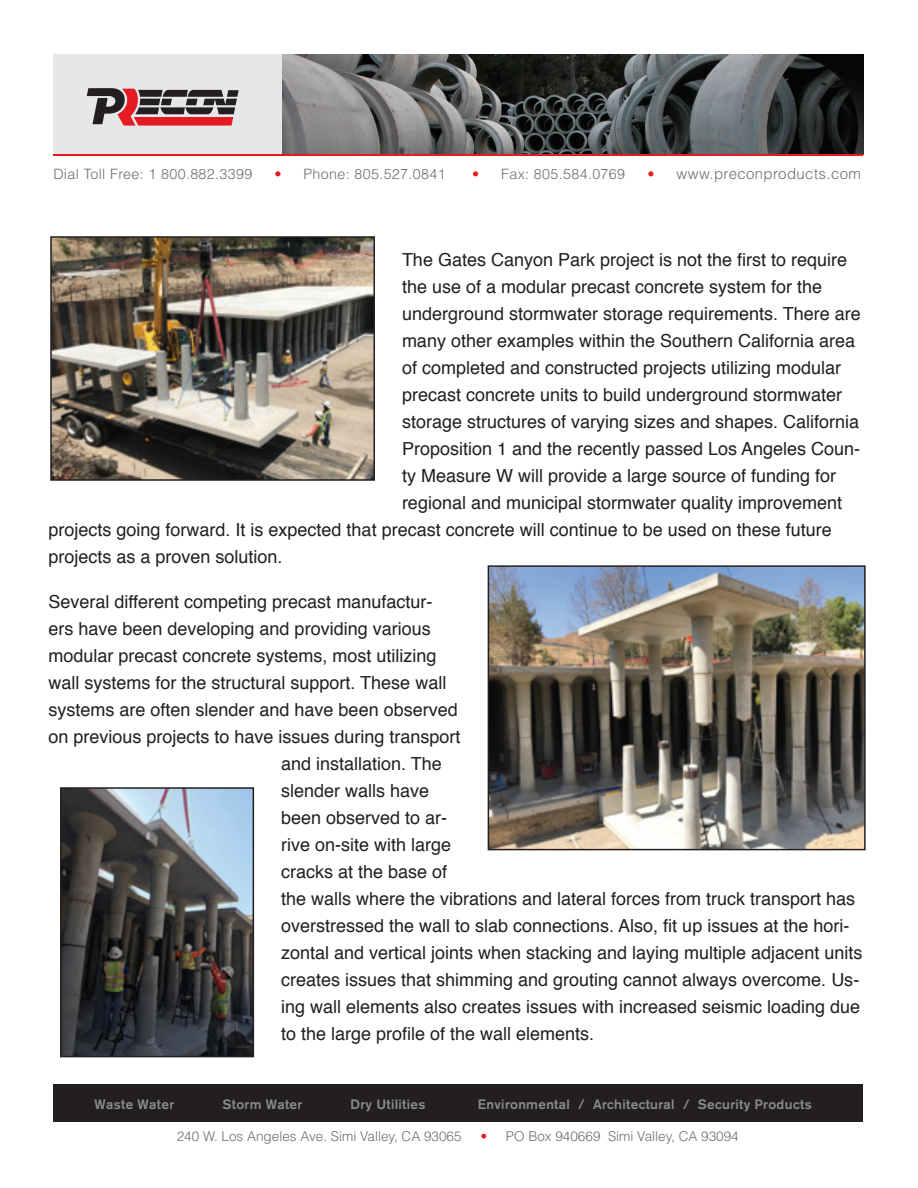
<style>
.page{position:relative;width:918px;height:1188px;background:#fff}
.page>*{position:absolute;margin:0;border:0;box-sizing:border-box;transform-origin:0 0}
.t1{font:18px "Helvetica";color:#231f20}
.t2{font:300 15px "Helvetica";letter-spacing:.025em;color:#6c6d70}
.t3{font:300 14.25px "Helvetica";letter-spacing:.025em;color:#6c6d70}
.t4{font:500 13.5px "Akzidenz Grotesk BE";letter-spacing:.025em;color:#8a8c8f}
.t5{font:300 13.5px "Helvetica";color:#6c6d70}
.s1{color:#e51a23}
.s2{font-size:14.25px;color:#e51a23}
</style>
<div class="page">
<img style="left:282px;top:54px;width:581px;height:100px">
<div style="left:53px;top:1084px;width:810px;height:38px;background:#231f20"></div>
<div style="left:53px;top:54px;width:229px;height:100px;background:#e6e7e9"></div>
<svg style="left:87px;top:88px;width:152px;height:38px"></svg>
<hr style="left:53px;top:154px;width:810px;height:2px;background:#e51a23">
<img style="left:53px;top:239px;width:319px;height:239px">
<div style="left:50px;top:236px;width:325px;height:245px;border:2px solid #231f20"></div>
<img style="left:491px;top:568px;width:372px;height:279px">
<div style="left:488px;top:565px;width:378px;height:285px;border:2px solid #231f20"></div>
<img style="left:63px;top:790px;width:188px;height:264px">
<div style="left:60px;top:787px;width:194px;height:270px;border:2px solid #231f20"></div>
<p class="t3" style="left:53px;top:165px;width:201px">Dial Toll Free: 1 800.882.3399</p>
<p class="t3" style="left:274px;top:165px;width:173px"><span class="s1">•</span> Phone: 805.527.0841</p>
<p class="t3" style="left:472px;top:165px;width:155px"><span class="s1">•</span> Fax: 805.584.0769</p>
<p class="t2" style="left:647px;top:164px;width:215px"><span class="s2">•</span> www.preconproducts.com</p>
<p class="t1" style="left:402px;top:245px;width:447px">The Gates Canyon Park project is not the first to require</p>
<p class="t1" style="left:402px;top:272px;width:422px">the use of a modular precast concrete system for the</p>
<p class="t1" style="left:402px;top:299px;width:460px">underground stormwater storage requirements. There are</p>
<p class="t1" style="left:402px;top:326px;width:455px">many other examples within the Southern California area</p>
<p class="t1" style="left:402px;top:353px;width:441px">of completed and constructed projects utilizing modular</p>
<p class="t1" style="left:402px;top:380px;width:442px">precast concrete units to build underground stormwater</p>
<p class="t1" style="left:402px;top:407px;width:459px">storage structures of varying sizes and shapes. California</p>
<p class="t1" style="left:402px;top:434px;width:460px">Proposition 1 and the recently passed Los Angeles Coun-</p>
<p class="t1" style="left:402px;top:461px;width:436px">ty Measure W will provide a large source of funding for</p>
<p class="t1" style="left:402px;top:488px;width:442px">regional and municipal stormwater quality improvement</p>
<p class="t1" style="left:49px;top:515px;width:785px">projects going forward. It is expected that precast concrete will continue to be used on these future</p>
<p class="t1" style="left:49px;top:542px;width:236px">projects as a proven solution.</p>
<p class="t1" style="left:49px;top:587px;width:385px">Several different competing precast manufactur-</p>
<p class="t1" style="left:49px;top:614px;width:384px">ers have been developing and providing various</p>
<p class="t1" style="left:49px;top:641px;width:390px">modular precast concrete systems, most utilizing</p>
<p class="t1" style="left:49px;top:668px;width:399px">wall systems for the structural support. These wall</p>
<p class="t1" style="left:49px;top:695px;width:411px">systems are often slender and have been observed</p>
<p class="t1" style="left:49px;top:722px;width:414px">on previous projects to have issues during transport</p>
<p class="t1" style="left:281px;top:749px;width:162px">and installation. The</p>
<p class="t1" style="left:281px;top:776px;width:150px">slender walls have</p>
<p class="t1" style="left:281px;top:803px;width:168px">been observed to ar-</p>
<p class="t1" style="left:281px;top:830px;width:172px">rive on-site with large</p>
<p class="t1" style="left:281px;top:857px;width:168px">cracks at the base of</p>
<p class="t1" style="left:281px;top:884px;width:576px">the walls where the vibrations and lateral forces from truck transport has</p>
<p class="t1" style="left:281px;top:911px;width:570px">overstressed the wall to slab connections. Also, fit up issues at the hori-</p>
<p class="t1" style="left:281px;top:938px;width:583px">zontal and vertical joints when stacking and laying multiple adjacent units</p>
<p class="t1" style="left:281px;top:965px;width:580px">creates issues that shimming and grouting cannot always overcome. Us-</p>
<p class="t1" style="left:281px;top:992px;width:581px">ing wall elements also creates issues with increased seismic loading due</p>
<p class="t1" style="left:281px;top:1019px;width:315px">to the large profile of the wall elements.</p>
<p class="t4" style="left:95px;top:1096px;width:81px">Waste Water</p>
<p class="t4" style="left:222px;top:1096px;width:81px">Storm Water</p>
<p class="t4" style="left:351px;top:1096px;width:76px">Dry Utilities</p>
<p class="t4" style="left:478px;top:1096px;width:335px">Environmental / Architectural / Security Products</p>
<p class="t5" style="left:177px;top:1128px;width:286px">240 W. Los Angeles Ave. Simi Valley, CA 93065</p>
<p class="t5" style="left:480px;top:1128px;width:260px"><span class="s1">•</span> PO Box 940669 Simi Valley, CA 93094</p>
</div>
